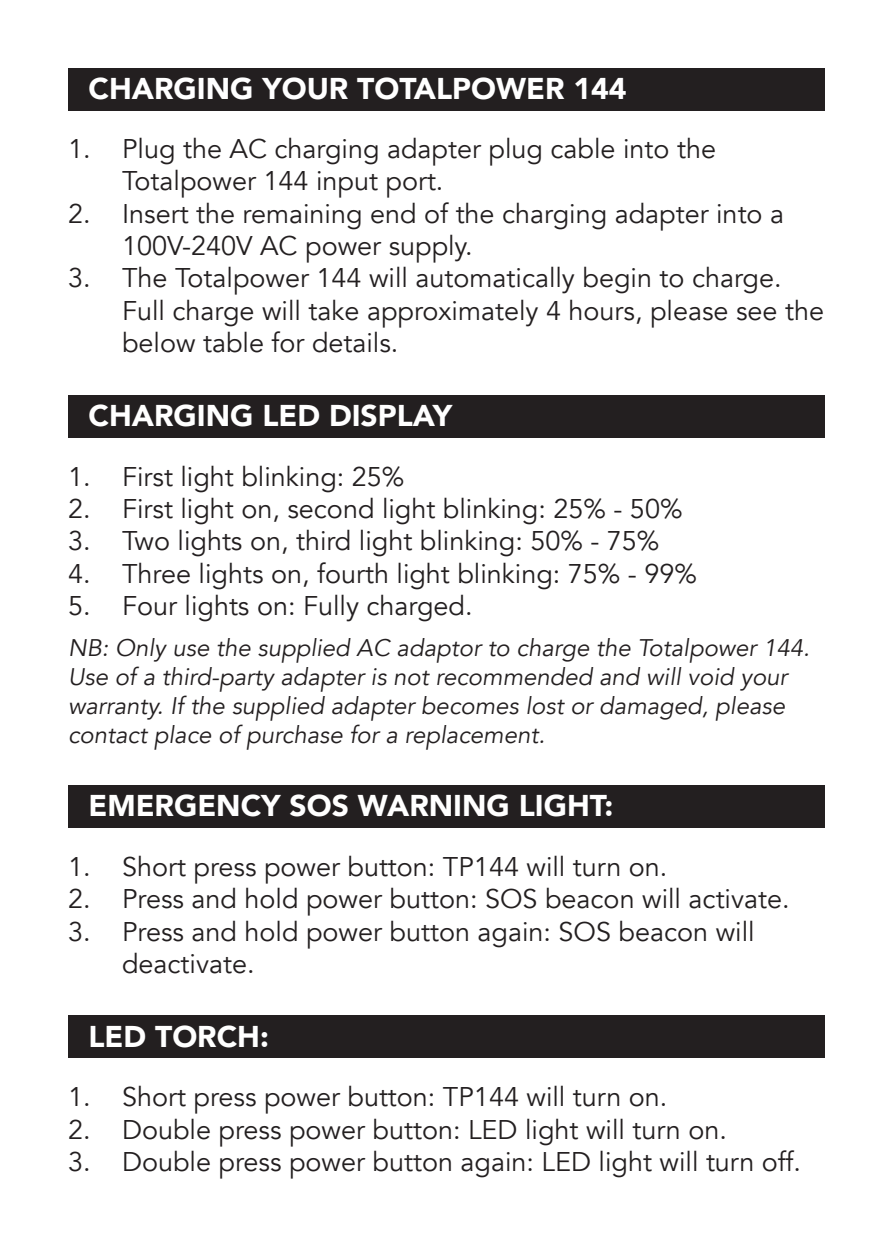
<style>
.page{position:relative;width:893px;height:1259px;background:#fff}
.page>*{position:absolute;margin:0;border:0;box-sizing:border-box;transform-origin:0 0}
.t1{font:900 30px "Avenir";color:#fff}
.t2{font:27px/32.4px "Avenir";color:#231f20}
.t3{font:italic 24px/28.8px "Avenir";color:#231f20}
</style>
<div class="page">
<div style="left:68px;top:68px;width:757px;height:43px;background:#231f20"></div>
<div style="left:68px;top:1015px;width:757px;height:43px;background:#231f20"></div>
<div style="left:68px;top:785px;width:757px;height:42px;background:#231f20"></div>
<div style="left:68px;top:395px;width:757px;height:42px;background:#231f20"></div>
<p class="t1" style="left:88px;top:63px;width:540px">CHARGING YOUR TOTALPOWER 144</p>
<p class="t2" style="left:122px;top:133px;width:595px;text-indent:-54px">1. Plug the AC charging adapter plug cable into the<br>Totalpower 144 input port.</p>
<p class="t2" style="left:122px;top:198px;width:664px;text-indent:-54px">2. Insert the remaining end of the charging adapter into a<br>100V-240V AC power supply.</p>
<p class="t2" style="left:122px;top:262px;width:704px;text-indent:-54px">3. The Totalpower 144 will automatically begin to charge.<br>Full charge will take approximately 4 hours, please see the below table for details.</p>
<p class="t1" style="left:88px;top:390px;width:365px">CHARGING LED DISPLAY</p>
<p class="t2" style="left:68px;top:460px;width:338px">1. First light blinking: 25%</p>
<p class="t2" style="left:68px;top:493px;width:616px">2. First light on, second light blinking: 25% - 50%</p>
<p class="t2" style="left:68px;top:525px;width:593px">3. Two lights on, third light blinking: 50% - 75%</p>
<p class="t2" style="left:68px;top:558px;width:630px">4. Three lights on, fourth light blinking: 75% - 99%</p>
<p class="t2" style="left:68px;top:590px;width:406px">5. Four lights on: Fully charged.</p>
<p class="t3" style="left:68px;top:634px;width:743px">NB: Only use the supplied AC adaptor to charge the Totalpower 144.<br>Use of a third-party adapter is not recommended and will void your warranty. If the supplied adapter becomes lost or damaged, please contact place of purchase for a replacement.</p>
<p class="t1" style="left:88px;top:780px;width:527px">EMERGENCY SOS WARNING LIGHT:</p>
<p class="t2" style="left:68px;top:851px;width:601px">1. Short press power button: TP144 will turn on.</p>
<p class="t2" style="left:68px;top:883px;width:723px">2. Press and hold power button: SOS beacon will activate.</p>
<p class="t2" style="left:122px;top:915px;width:634px;text-indent:-54px">3. Press and hold power button again: SOS beacon will deactivate.</p>
<p class="t1" style="left:88px;top:1010px;width:182px">LED TORCH:</p>
<p class="t2" style="left:68px;top:1081px;width:601px">1. Short press power button: TP144 will turn on.</p>
<p class="t2" style="left:68px;top:1113px;width:660px">2. Double press power button: LED light will turn on.</p>
<p class="t2" style="left:68px;top:1146px;width:734px">3. Double press power button again: LED light will turn off.</p>
</div>
